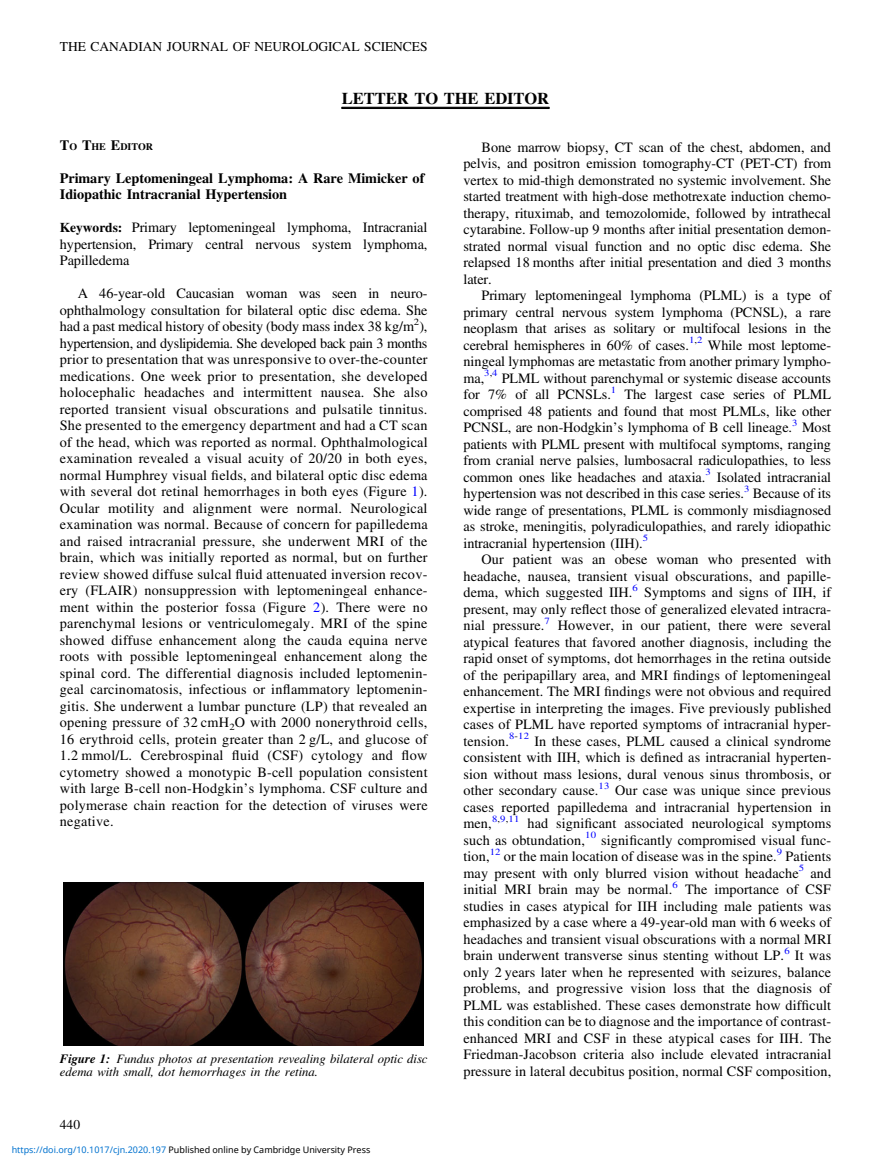
<style>
.page{position:relative;width:891px;height:1174px;background:#fff}
.page>*{position:absolute;margin:0;border:0;box-sizing:border-box;transform-origin:0 0}
.t1{font:16.5px "Adv OT9 d 60 b 855.B";color:#000}
.t2{font:14.25px/16.5px "Adv O Tf 9433 e 2 d";color:#000;text-align:justify}
.t3{font:14.25px/16.5px "Adv OT9 d 60 b 855.B";color:#000}
.t4{font:13.5px "Adv O Tf 9433 e 2 d";color:#000}
.t5{font:12.75px/13.5px "Adv O Tb 4 af 3 d 5 d.I";color:#000}
.t6{font:9.9px "Adv OT9 d 60 b 855.B";color:#000}
.t7{font:9px "Noto Sans";color:#000}
.s1{font-size:14.25px}
.s2{font-family:"Adv OT9 d 60 b 855.B";font-size:13.5px}
.s3{font-family:"Adv O Tf 9433 e 2 d+fb"}
.s4{color:#00f}
.s5{font-style:inherit}
.s6{font-family:"Adv OT564 e 738 a.BI"}
.s7{color:#0172cf}
</style>
<div class="page">
<div style="left:342px;top:107px;width:207px;height:2px;background:#000;border:1px solid #000"></div>
<img style="left:64px;top:882px;width:360px;height:164px">
<p class="t4" style="left:60px;top:42px;width:369px">THE CANADIAN JOURNAL OF NEUROLOGICAL SCIENCES</p>
<p class="t1" style="left:342px;top:93px;width:209px">LETTER TO THE EDITOR</p>
<p class="t6" style="left:60px;top:143px;width:95px"><span class="s1">T</span>O <span class="s1">T</span>HE <span class="s1">E</span>DITOR</p>
<p class="t3" style="left:60px;top:171px;width:366px">Primary Leptomeningeal Lymphoma: A Rare Mimicker of<br>Idiopathic Intracranial Hypertension</p>
<p class="t2" style="left:60px;top:221px;width:369px"><span class="s2">Keywords:</span> Primary leptomeningeal lymphoma, Intracranial hypertension, Primary central nervous system lymphoma, Papilledema</p>
<p class="t2" style="left:60px;top:286px;width:369px;text-indent:18px">A 46-year-old Caucasian woman was seen in neuro&shy;ophthalmology consultation for bilateral optic disc edema. She had a past medical history of obesity (body mass index 38 kg/m<sup>2</sup>), hypertension, and dyslipidemia. She developed back pain 3 months prior to presentation that was unresponsive to over-the-counter medications. One week prior to presentation, she developed holocephalic headaches and intermittent nausea. She also reported transient visual obscurations and pulsatile tinnitus.<br>She presented to the emergency department and had a CT scan of the head, which was reported as normal. Ophthalmological examination revealed a visual acuity of 20/20 in both eyes, normal Humphrey visual <span class="s3">fi</span>elds, and bilateral optic disc edema with several dot retinal hemorrhages in both eyes (Figure <span class="s4">1</span>).<br>Ocular motility and alignment were normal. Neurological examination was normal. Because of concern for papilledema and raised intracranial pressure, she underwent MRI of the brain, which was initially reported as normal, but on further review showed diffuse sulcal <span class="s3">fl</span>uid attenuated inversion recov&shy;ery (FLAIR) nonsuppression with leptomeningeal enhance&shy;ment within the posterior fossa (Figure <span class="s4">2</span>). There were no parenchymal lesions or ventriculomegaly. MRI of the spine showed diffuse enhancement along the cauda equina nerve roots with possible leptomeningeal enhancement along the spinal cord. The differential diagnosis included leptomenin&shy;geal carcinomatosis, infectious or in<span class="s3">fl</span>ammatory leptomenin&shy;gitis. She underwent a lumbar puncture (LP) that revealed an opening pressure of 32 cmH<sub>2</sub>O with 2000 nonerythroid cells, 16 erythroid cells, protein greater than 2 g/L, and glucose of 1.2 mmol/L. Cerebrospinal <span class="s3">fl</span>uid (CSF) cytology and <span class="s3">fl</span>ow cytometry showed a monotypic B-cell population consistent with large B-cell non-Hodgkin<span class="s5">’</span>s lymphoma. CSF culture and polymerase chain reaction for the detection of viruses were negative.</p>
<p class="t5" style="left:60px;top:1053px;width:369px"><span class="s6">Figure 1:</span> Fundus photos at presentation revealing bilateral optic disc edema with small, dot hemorrhages in the retina.</p>
<p class="t4" style="left:60px;top:1120px;width:22px">440</p>
<p class="t7" style="left:12px;top:1143px;width:360px"><span class="s7">https://doi.org/10.1017/cjn.2020.197</span> Published online by Cambridge University Press</p>
<p class="t2" style="left:463px;top:140px;width:369px;text-indent:18px">Bone marrow biopsy, CT scan of the chest, abdomen, and pelvis, and positron emission tomography-CT (PET-CT) from vertex to mid-thigh demonstrated no systemic involvement. She started treatment with high-dose methotrexate induction chemo&shy;therapy, rituximab, and temozolomide, followed by intrathecal cytarabine. Follow-up 9 months after initial presentation demon&shy;strated normal visual function and no optic disc edema. She relapsed 18 months after initial presentation and died 3 months later.</p>
<p class="t2" style="left:463px;top:289px;width:369px;text-indent:18px">Primary leptomeningeal lymphoma (PLML) is a type of primary central nervous system lymphoma (PCNSL), a rare neoplasm that arises as solitary or multifocal lesions in the cerebral hemispheres in 60% of cases.<sup>1</sup><sup>,</sup><sup>2</sup> While most leptome&shy;ningeal lymphomas are metastatic from another primary lympho&shy;ma,<sup>3</sup><sup>,</sup><sup>4</sup> PLML without parenchymal or systemic disease accounts for 7% of all PCNSLs.<sup>1</sup> The largest case series of PLML comprised 48 patients and found that most PLMLs, like other PCNSL, are non-Hodgkin<span class="s5">’</span>s lymphoma of B cell lineage.<sup>3</sup> Most patients with PLML present with multifocal symptoms, ranging from cranial nerve palsies, lumbosacral radiculopathies, to less common ones like headaches and ataxia.<sup>3</sup> Isolated intracranial hypertension was not described in this case series.<sup>3</sup> Because of its wide range of presentations, PLML is commonly misdiagnosed as stroke, meningitis, polyradiculopathies, and rarely idiopathic intracranial hypertension (IIH).<sup>5</sup></p>
<p class="t2" style="left:463px;top:553px;width:369px;text-indent:18px">Our patient was an obese woman who presented with headache, nausea, transient visual obscurations, and papille&shy;dema, which suggested IIH.<sup>6</sup> Symptoms and signs of IIH, if present, may only re<span class="s3">fl</span>ect those of generalized elevated intracra&shy;nial pressure.<sup>7</sup> However, in our patient, there were several atypical features that favored another diagnosis, including the rapid onset of symptoms, dot hemorrhages in the retina outside of the peripapillary area, and MRI <span class="s3">fi</span>ndings of leptomeningeal enhancement. The MRI <span class="s3">fi</span>ndings were not obvious and required expertise in interpreting the images. Five previously published cases of PLML have reported symptoms of intracranial hyper&shy;tension.<sup>8</sup><sup>-</sup><sup>12</sup> In these cases, PLML caused a clinical syndrome consistent with IIH, which is de<span class="s3">fi</span>ned as intracranial hyperten&shy;sion without mass lesions, dural venous sinus thrombosis, or other secondary cause.<sup>13</sup> Our case was unique since previous cases reported papilledema and intracranial hypertension in men,<sup>8</sup><sup>,</sup><sup>9</sup><sup>,</sup><sup>11</sup> had signi<span class="s3">fi</span>cant associated neurological symptoms such as obtundation,<sup>10</sup> signi<span class="s3">fi</span>cantly compromised visual func&shy;tion,<sup>12</sup> or the main location of disease was in the spine.<sup>9</sup> Patients may present with only blurred vision without headache<sup>5</sup> and initial MRI brain may be normal.<sup>6</sup> The importance of CSF studies in cases atypical for IIH including male patients was emphasized by a case where a 49-year-old man with 6 weeks of headaches and transient visual obscurations with a normal MRI brain underwent transverse sinus stenting without LP.<sup>6</sup> It was only 2 years later when he represented with seizures, balance problems, and progressive vision loss that the diagnosis of PLML was established. These cases demonstrate how dif<span class="s3">fi</span>cult this condition can be to diagnose and the importance of contrast&shy;enhanced MRI and CSF in these atypical cases for IIH. The Friedman-Jacobson criteria also include elevated intracranial pressure in lateral decubitus position, normal CSF composition,</p>
</div>
